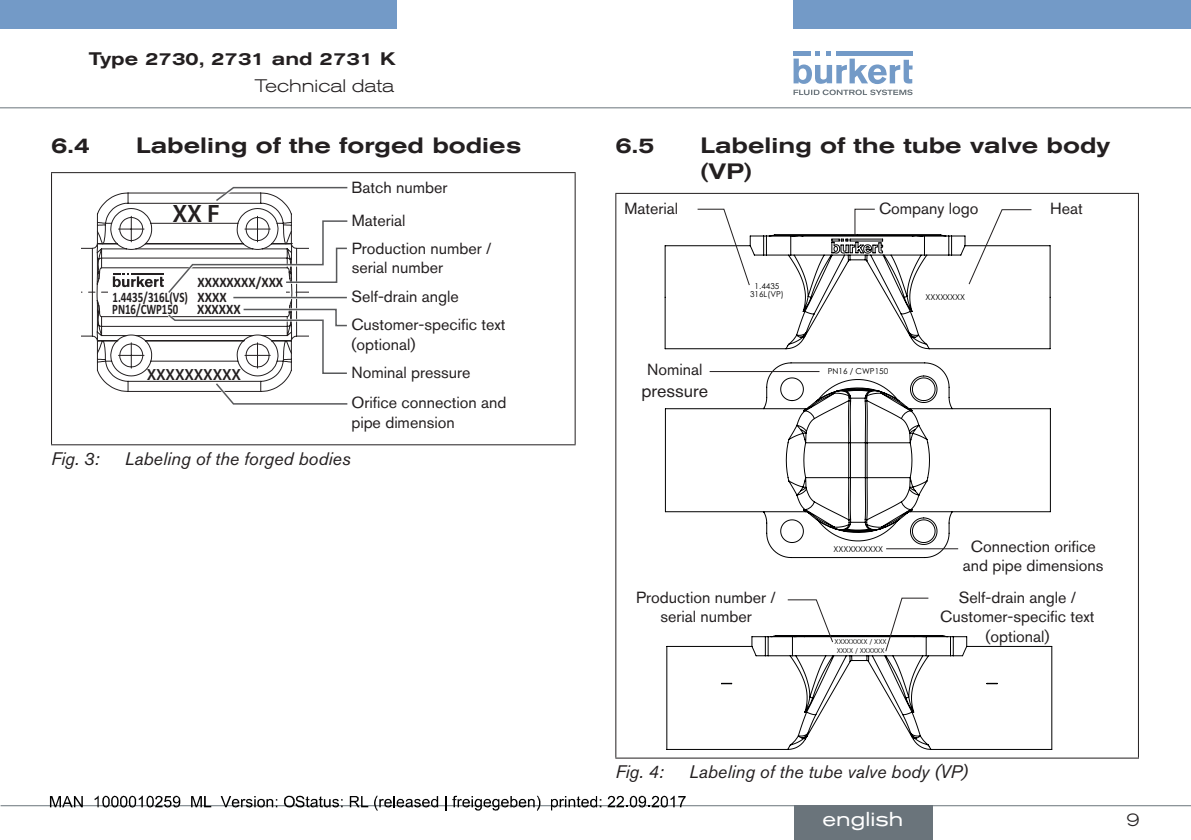
<style>
.page{position:relative;width:1191px;height:840px;background:#fff}
.page>*{position:absolute;margin:0;border:0;box-sizing:border-box;transform-origin:0 0}
.t1{font:600 25.2px "Myriad Pro";color:#231f20}
.t2{font:500 expanded 22px/26.4px "Akzidenz Grotesk BQ";color:#231f20}
.t3{font:expanded 20px "Akzidenz Grotesk BQ";color:#fff}
.t4{font:italic 18px "Akzidenz Grotesk BQ";color:#231f20}
.t5{font:500 expanded 18px "Akzidenz Grotesk BQ";color:#231f20}
.t6{font:300 expanded 18px "Akzidenz Grotesk BQ";color:#231f20}
.t7{font:18px "Akzidenz Grotesk BQ";color:#231f20}
.t8{font:600 16.2px "Myriad Pro";letter-spacing:-.015em;color:#231f20}
.t9{font:16px/19.2px "Akzidenz Grotesk BQ";color:#231f20}
.t10{font:700 14.4px/12px "Calibri";color:#231f20;scale:.77 1}
.t11{font:700 14.4px/26.8px "Calibri";color:#231f20;scale:.92 1}
.t12{font:8.2px/8.2px "Century Gothic";color:#000001;text-align:center}
.t13{font:6.8px/8.4px "Century Gothic";color:#000001;text-align:center}
</style>
<div class="page">
<hr style="left:51px;top:172px;width:524px;height:1px;background:#231f20">
<hr style="left:51px;top:173px;width:1px;height:271px;background:#231f20">
<hr style="left:574px;top:173px;width:1px;height:271px;background:#231f20">
<hr style="left:51px;top:444px;width:524px;height:1px;background:#231f20">
<svg style="left:81px;top:192px;width:217px;height:199px"></svg>
<div style="left:108px;top:270px;width:177px;height:45px;background:#fff"></div>
<hr style="left:233px;top:296px;width:114px;height:3px;background:#fff">
<hr style="left:233px;top:296px;width:114px;height:2px;background:#58595b">
<svg style="left:81px;top:216px;width:267px;height:78px"></svg>
<svg style="left:167px;top:308px;width:180px;height:66px"></svg>
<svg style="left:214px;top:381px;width:134px;height:24px"></svg>
<svg style="left:214px;top:186px;width:134px;height:16px"></svg>
<hr style="left:615px;top:193px;width:524px;height:1px;background:#231f20">
<hr style="left:615px;top:194px;width:1px;height:563px;background:#231f20">
<hr style="left:1138px;top:194px;width:1px;height:563px;background:#231f20">
<hr style="left:615px;top:757px;width:524px;height:1px;background:#231f20">
<svg style="left:664px;top:234px;width:386px;height:115px"></svg>
<svg style="left:665px;top:362px;width:385px;height:195px"></svg>
<svg style="left:666px;top:635px;width:386px;height:114px"></svg>
<svg style="left:696px;top:208px;width:54px;height:78px"></svg>
<svg style="left:967px;top:209px;width:65px;height:76px"></svg>
<svg style="left:854px;top:208px;width:21px;height:28px"></svg>
<hr style="left:709px;top:371px;width:110px;height:1px;background:#231f20">
<hr style="left:886px;top:548px;width:72px;height:1px;background:#231f20">
<svg style="left:786px;top:599px;width:48px;height:44px"></svg>
<svg style="left:884px;top:597px;width:45px;height:55px"></svg>
<div style="left:0;top:0;width:396px;height:28px;background:#739ac7"></div>
<div style="left:793px;top:0;width:398px;height:28px;background:#739ac7"></div>
<svg style="left:793px;top:51px;width:119px;height:44px"></svg>
<hr style="left:0;top:107px;width:1191px;height:1px;background:#6a747b">
<hr style="left:1px;top:804px;width:1190px;height:1px;background:#6a747b">
<div style="left:793px;top:805px;width:139px;height:34px;background:#6a747b"></div>
<svg style="left:50px;top:796px;width:33px;height:10px"></svg>
<svg style="left:95px;top:795px;width:85px;height:12px"></svg>
<svg style="left:191px;top:796px;width:20px;height:10px"></svg>
<svg style="left:221px;top:796px;width:56px;height:11px"></svg>
<svg style="left:284px;top:795px;width:58px;height:12px"></svg>
<svg style="left:350px;top:796px;width:18px;height:10px"></svg>
<svg style="left:374px;top:795px;width:64px;height:15px"></svg>
<svg style="left:445px;top:796px;width:1px;height:14px"></svg>
<svg style="left:452px;top:795px;width:88px;height:15px"></svg>
<svg style="left:551px;top:796px;width:50px;height:14px"></svg>
<svg style="left:607px;top:795px;width:78px;height:12px"></svg>
<p class="t5" style="left:89px;top:48px;width:308px">Type 2730, 2731 and 2731 K</p>
<p class="t6" style="left:255px;top:76px;width:141px">Technical data</p>
<h2 class="t2" style="left:51px;top:132px;width:41px">6.4</h2>
<h2 class="t2" style="left:136px;top:132px;width:387px">Labeling of the forged bodies</h2>
<h1 class="t1" style="left:172px;top:197px;width:49px">XX F</h1>
<p class="t9" style="left:351px;top:171px;width:98px;line-height:32.6px">Batch number<br>Material</p>
<p class="t9" style="left:352px;top:238px;width:141px">Production number / serial number</p>
<p class="t10" style="left:112px;top:291px;width:100px">1.4435/316L(VS)<br>PN16/CWP150</p>
<p class="t11" style="left:197px;top:269px;width:95px">XXXXXXXX/XXX<br>XXXXXX</p>
<p class="t11" style="left:197px;top:283px;width:33px">XXXX</p>
<p class="t9" style="left:351px;top:282px;width:156px;line-height:28px">Self-drain angle<br>Customer-specific text</p>
<p class="t9" style="left:351px;top:334px;width:66px">(optional)</p>
<p class="t8" style="left:147px;top:364px;width:96px">XXXXXXXXXX</p>
<p class="t9" style="left:351px;top:363px;width:121px">Nominal pressure</p>
<p class="t9" style="left:351px;top:393px;width:157px">Orifice connection and pipe dimension</p>
<p class="t4" style="left:51px;top:447px;width:50px">Fig. 3:</p>
<p class="t4" style="left:125px;top:447px;width:227px">Labeling of the forged bodies</p>
<h2 class="t2" style="left:615px;top:132px;width:41px">6.5</h2>
<h2 class="t2" style="left:700px;top:132px;width:411px">Labeling of the tube valve body (VP)</h2>
<p class="t9" style="left:624px;top:198px;width:55px">Material</p>
<p class="t9" style="left:879px;top:198px;width:101px">Company logo</p>
<p class="t9" style="left:1050px;top:198px;width:34px">Heat</p>
<p class="t9" style="left:647px;top:360px;width:57px">Nominal</p>
<p class="t7" style="left:641px;top:380px;width:68px">pressure</p>
<p class="t12" style="left:750px;top:281px;width:35px">1.4435<br>316L(VP)</p>
<p class="t12" style="left:925px;top:292px;width:41px">XXXXXXXX</p>
<p class="t12" style="left:827px;top:367px;width:62px">PN16 / CWP150</p>
<p class="t9" style="left:636px;top:587px;width:141px;text-align:center">Production number / serial number</p>
<p class="t12" style="left:833px;top:544px;width:51px">XXXXXXXXXX</p>
<p class="t13" style="left:834px;top:637px;width:53px">XXXXXXXX / XXX<br>XXXX / XXXXXX</p>
<p class="t9" style="left:963px;top:536px;width:142px;text-align:center">Connection orifice and pipe dimensions</p>
<p class="t9" style="left:940px;top:587px;width:156px;text-align:center">Self-drain angle /<br>Customer-specific text (optional)</p>
<p class="t4" style="left:615px;top:760px;width:50px">Fig. 4:</p>
<p class="t4" style="left:689px;top:760px;width:280px">Labeling of the tube valve body (VP)</p>
<p class="t3" style="left:822px;top:807px;width:82px">english</p>
<p class="t6" style="left:1126px;top:808px;width:15px">9</p>
</div>
